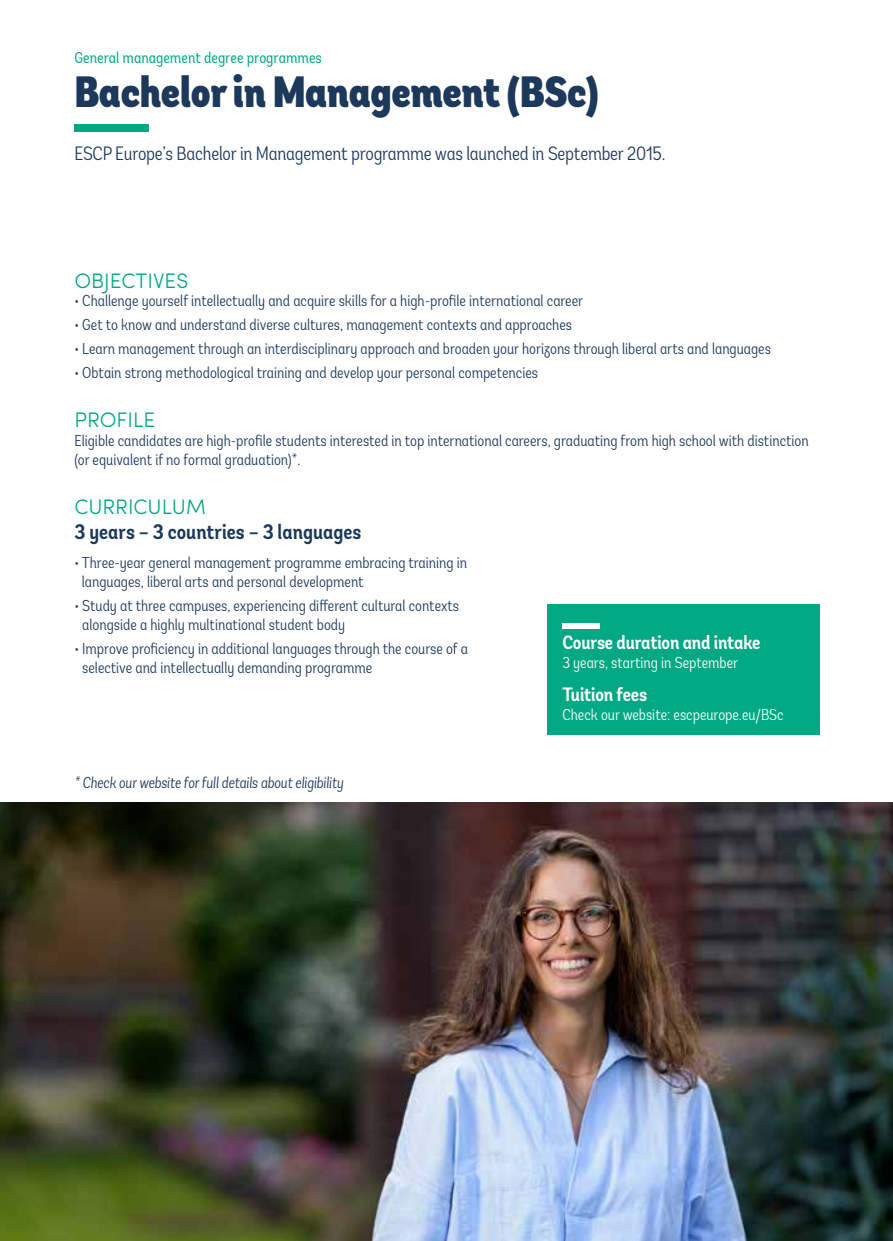
<style>
.page{position:relative;width:893px;height:1241px;background:#fff}
.page>*{position:absolute;margin:0;border:0;box-sizing:border-box;transform-origin:0 0}
.t1{font:900 condensed 43.75px "Andes";letter-spacing:-.01em;color:#1c385b}
.t2{font:600 condensed 21px "Andes";color:#1c385b}
.t3{font:300 21px "Sofia Pro";color:#00a884}
.t4{font:300 condensed 19.25px "Andes";letter-spacing:-.01em;color:#1c385b}
.t5{font:600 condensed 19.25px "Andes";letter-spacing:-.01em;color:#fff}
.t6{font:300 condensed 15.75px/18.9px "Andes";color:#1c385b}
.t7{font:300 condensed 15.75px "Andes";color:#fff}
.t8{font:italic 300 condensed 15.75px "Andes";color:#1c385b}
.t9{font:condensed 15.75px "Andes";color:#00a884}
</style>
<div class="page">
<div style="left:74px;top:125px;width:75px;height:7px;background:#00a884"></div>
<img style="left:0;top:802px;width:893px;height:438px">
<div style="left:547px;top:604px;width:273px;height:131px;background:#00a884"></div>
<div style="left:562px;top:623px;width:38px;height:5px;background:#fff"></div>
<p class="t9" style="left:74px;top:48px;width:249px">General management degree programmes</p>
<h1 class="t1" style="left:74px;top:63px;width:526px">Bachelor in Management (BSc)</h1>
<p class="t4" style="left:74px;top:142px;width:592px">ESCP Europe’s Bachelor in Management programme was launched in September 2015.</p>
<h2 class="t3" style="left:74px;top:265px;width:102px">OBJECTIVES</h2>
<p class="t6" style="left:74px;top:291px;width:510px">• Challenge yourself intellectually and acquire skills for a high-profile international career</p>
<p class="t6" style="left:74px;top:315px;width:499px">• Get to know and understand diverse cultures, management contexts and approaches</p>
<p class="t6" style="left:74px;top:339px;width:698px">• Learn management through an interdisciplinary approach and broaden your horizons through liberal arts and languages</p>
<p class="t6" style="left:74px;top:363px;width:465px">• Obtain strong methodological training and develop your personal competencies</p>
<h2 class="t3" style="left:74px;top:404px;width:79px">PROFI LE</h2>
<p class="t6" style="left:74px;top:431px;width:736px">Eligible candidates are high-profile students interested in top international careers, graduating from high school with distinction (or equivalent if no formal graduation)*.</p>
<h2 class="t3" style="left:74px;top:491px;width:133px">CURRICULUM</h2>
<h2 class="t2" style="left:74px;top:519px;width:288px">3 years – 3 countries – 3 languages</h2>
<p class="t6" style="left:82px;top:553px;width:387px;text-indent:-7px">• Three-year general management programme embracing training in languages, liberal arts and personal development</p>
<p class="t6" style="left:82px;top:596px;width:378px;text-indent:-8px">• Study at three campuses, experiencing different cultural contexts alongside a highly multinational student body</p>
<p class="t6" style="left:82px;top:638px;width:387px;text-indent:-8px">• Improve proficiency in additional languages through the course of a selective and intellectually demanding programme</p>
<p class="t5" style="left:562px;top:630px;width:200px">Course duration and intake</p>
<p class="t7" style="left:562px;top:653px;width:177px">3 years, starting in September</p>
<p class="t5" style="left:562px;top:682px;width:86px">Tuition fees</p>
<p class="t7" style="left:562px;top:705px;width:223px">Check our website: escpeurope.eu/BSc</p>
<p class="t8" style="left:74px;top:773px;width:270px">* Check our website for full details about eligibility</p>
</div>
